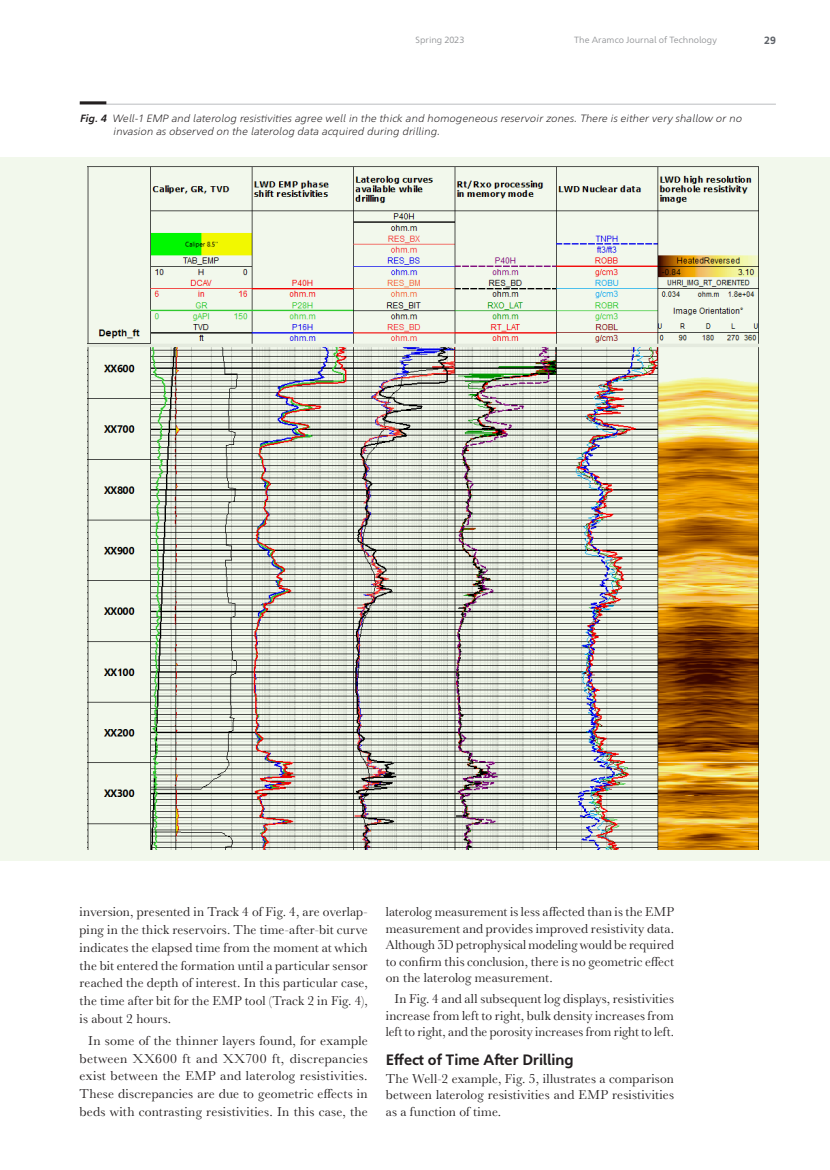
<style>
.page{position:relative;width:830px;height:1170px;background:#fff}
.page>*{position:absolute;margin:0;border:0;box-sizing:border-box;transform-origin:0 0}
.Article_Bodycopy_Hea{font:700 15px "Ghawar";letter-spacing:-.005em;color:#231f20}
.Article_MainBodyCopy{font:13.5px/17.7px "Dhahran V1.192";letter-spacing:.01em;color:#231f20;text-align:justify}
.Paragraph_Style_1_no{font:13.5px/16.5px "Dhahran V1.192";letter-spacing:.015em;color:#231f20;text-align:justify}
.Article_Figure_Capti{font:italic 300 10.5px/12.6px "Ghawar";letter-spacing:.005em;color:#231f20}
.t1{font:700 10.5px "Ghawar";color:#5f6369}
.t2{font:9px "Ghawar";color:#939598}
.s1{font-weight:700}
</style>
<div class="page">
<hr style="left:0;top:730px;width:1px;height:385px;background:#81c040">
<div style="left:0;top:156px;width:829px;height:704px;background:#f2f8ec"></div>
<img style="left:87px;top:166px;width:671px;height:683px">
<hr style="left:80px;top:104px;width:695px;height:1px;background:#bcbdc0">
<hr style="left:80px;top:101px;width:26px;height:3px;background:#231f20">
<p class="t2" style="left:415px;top:35px;width:50px">Spring 2023</p>
<p class="t2" style="left:574px;top:34px;width:144px">The Aramco Journal of Technology</p>
<p class="t1" style="left:763px;top:34px;width:13px">29</p>
<p class="Article_Figure_Capti" style="left:113px;top:113px;width:630px;text-indent:-33px"><span class="s1">Fig. 4</span> Well-1 EMP and laterolog resistivities agree well in the thick and homogeneous reservoir zones. There is either very shallow or no invasion as observed on the laterolog data acquired during drilling.</p>
<p class="Article_MainBodyCopy" style="left:80px;top:903px;width:289px">inversion, presented in Track 4 of Fig. 4, are overlap&shy;ping in the thick reservoirs. The time-after-bit curve indicates the elapsed time from the moment at which the bit entered the formation until a particular sensor reached the depth of interest. In this particular case, the time after bit for the EMP tool (Track 2 in Fig. 4), is about 2 hours.</p>
<p class="Article_MainBodyCopy" style="left:80px;top:1031px;width:289px;text-indent:9px">In some of the thinner layers found, for example between XX600 ft and XX700 ft, discrepancies exist between the EMP and laterolog resistivities.<br>These discrepancies are due to geometric effects in beds with contrasting resistivities. In this case, the</p>
<p class="Article_MainBodyCopy" style="left:385px;top:903px;width:289px;line-height:16.5px">laterolog measurement is less affected than is the EMP measurement and provides improved resistivity data.<br>Although 3D petrophysical modeling would be required to confirm this conclusion, there is no geometric effect on the laterolog measurement.</p>
<p class="Article_MainBodyCopy" style="left:385px;top:990px;width:289px;line-height:16.5px;text-indent:9px">In Fig. 4 and all subsequent log displays, resistivities increase from left to right, bulk density increases from left to right, and the porosity increases from right to left.</p>
<p class="Article_Bodycopy_Hea" style="left:385px;top:1050px;width:189px">Effect of Time After Drilling</p>
<p class="Paragraph_Style_1_no" style="left:385px;top:1070px;width:289px">The Well-2 example, Fig. 5, illustrates a comparison between laterolog resistivities and EMP resistivities as a function of time.</p>
</div>
